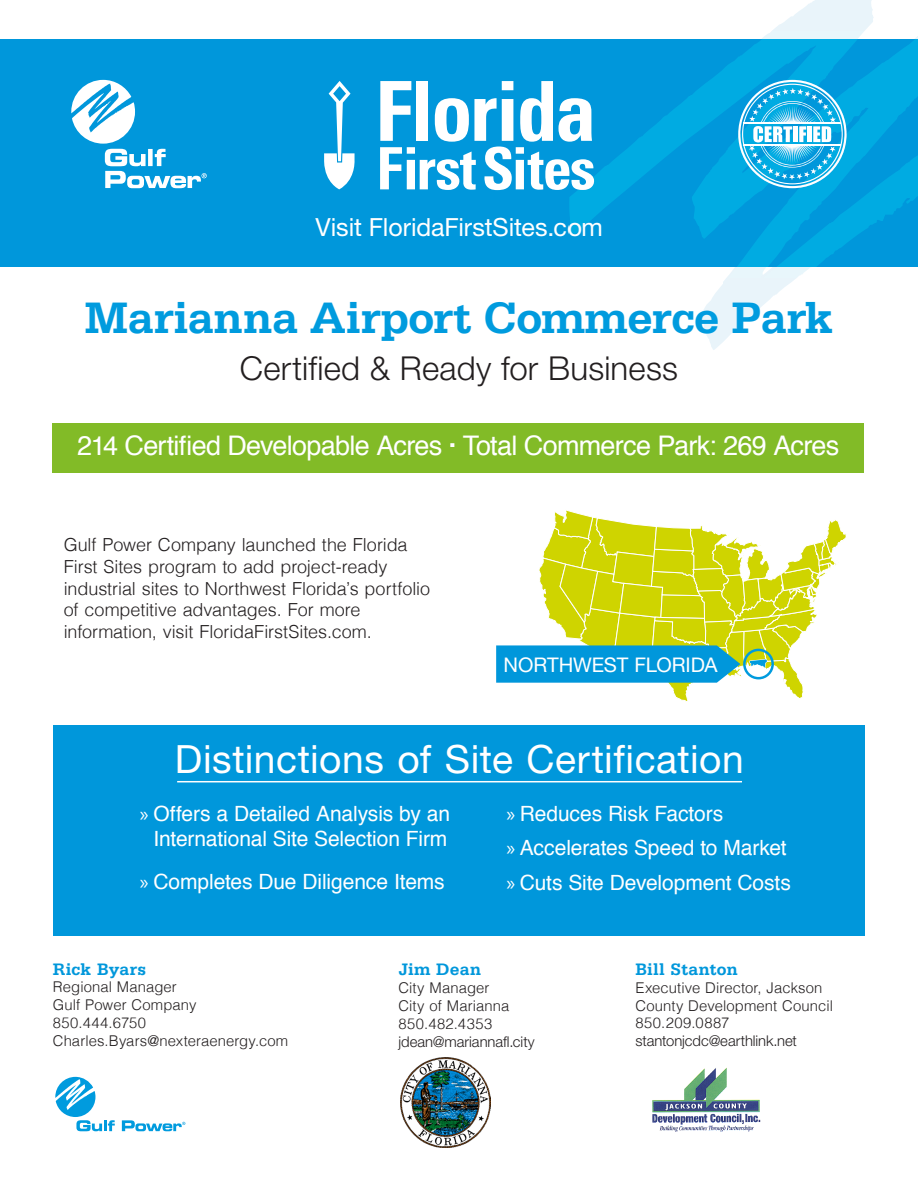
<style>
.page{position:relative;width:918px;height:1188px;background:#fff}
.page>*{position:absolute;margin:0;border:0;box-sizing:border-box;transform-origin:0 0}
.t1{font:700 46.5px "Serifa";letter-spacing:-.015em;color:#009bde}
.t2{font:39px "Helvetica Neue";letter-spacing:.015em;color:#fff}
.t3{font:300 33px "Helvetica Neue";letter-spacing:.005em;color:#231f20}
.t4{font:27px "Helvetica";letter-spacing:-.025em;color:#fff}
.t5{font:25.05px "Helvetica Neue";letter-spacing:-.005em;color:#fff}
.t6{font:21px/25.2px "Helvetica";letter-spacing:-.005em;color:#fff;text-align:center}
.t7{font:20.25px "Helvetica Neue";letter-spacing:-.01em;color:#fff}
.t8{font:300 18px/21.8px "Helvetica";color:#231f20}
.t9{font:700 17.55px "Serifa";letter-spacing:.005em;color:#0097db}
.t10{font:300 14.85px/17.9px "Helvetica";letter-spacing:.005em;color:#231f20}
.t11{font:300 14.85px "Helvetica Neue";letter-spacing:-.005em;color:#231f20}
.t12{font:300 14.85px "Helvetica";letter-spacing:.03em;color:#231f20}
.t13{font:300 14.85px "Helvetica";letter-spacing:.025em;color:#231f20}
.s1{font-family:"Myriad Pro"}
</style>
<div class="page">
<div style="left:52px;top:423px;width:812px;height:49px;background:#82bb27"></div>
<svg style="left:496px;top:510px;width:350px;height:191px"></svg>
<svg style="left:700px;top:0;width:218px;height:350px"></svg>
<div style="left:0;top:39px;width:918px;height:228px;background:#0097db"></div>
<img style="left:652px;top:1067px;width:109px;height:65px">
<svg style="left:71px;top:80px;width:136px;height:108px"></svg>
<svg style="left:324px;top:81px;width:31px;height:108px"></svg>
<svg style="left:380px;top:81px;width:189px;height:109px"></svg>
<svg style="left:569px;top:31px;width:284px;height:208px"></svg>
<svg style="left:55px;top:1077px;width:60px;height:54px"></svg>
<svg style="left:122px;top:1120px;width:63px;height:11px"></svg>
<img style="left:401px;top:1057px;width:90px;height:90px">
<div style="left:54px;top:725px;width:811px;height:211px;background:#0097db"></div>
<hr style="left:177px;top:781px;width:565px;height:1px;background:#fff">
<p class="t5" style="left:316px;top:212px;width:289px">Visit FloridaFirstSites.com</p>
<p class="t1" style="left:85px;top:291px;width:750px">Marianna Airport Commerce Park</p>
<p class="t3" style="left:240px;top:348px;width:440px">Certified &amp; Ready for Business</p>
<p class="t4" style="left:77px;top:425px;width:764px">214 Certified Developable Acres <sup>.</sup> Total Commerce Park: 269 Acres</p>
<p class="t8" style="left:64px;top:533px;width:368px">Gulf Power Company launched the Florida First Sites program to add project-ready industrial sites to Northwest Florida’s portfolio of competitive advantages. For more information, visit FloridaFirstSites.com.</p>
<p class="t7" style="left:503px;top:652px;width:216px">NORTHWEST FLORIDA</p>
<p class="t2" style="left:175px;top:736px;width:570px">Distinctions of Site Certification</p>
<p class="t6" style="left:140px;top:802px;width:312px"><span class="s1">»</span> Offers a Detailed Analysis by an<br>International Site Selection Firm</p>
<p class="t6" style="left:140px;top:870px;width:306px"><span class="s1">»</span> Completes Due Diligence Items</p>
<p class="t6" style="left:506px;top:802px;width:218px"><span class="s1">»</span> Reduces Risk Factors</p>
<p class="t6" style="left:506px;top:836px;width:282px"><span class="s1">»</span> Accelerates Speed to Market</p>
<p class="t6" style="left:506px;top:870px;width:286px"><span class="s1">»</span> Cuts Site Development Costs</p>
<p class="t9" style="left:53px;top:958px;width:95px">Rick Byars</p>
<p class="t10" style="left:53px;top:977px;width:145px">Regional Manager<br>Gulf Power Company</p>
<p class="t13" style="left:53px;top:1010px;width:95px">850.444.6750</p>
<p class="t10" style="left:53px;top:1031px;width:237px">Charles.Byars@nexteraenergy.com</p>
<p class="t9" style="left:399px;top:959px;width:84px">Jim Dean</p>
<p class="t10" style="left:399px;top:978px;width:112px">City Manager<br>City of Marianna<br>850.482.4353</p>
<p class="t11" style="left:399px;top:1032px;width:138px">jdean@mariannafl.city</p>
<p class="t9" style="left:635px;top:959px;width:104px">Bill Stanton</p>
<p class="t10" style="left:635px;top:977px;width:199px">Executive Director, Jackson<br>County Development Council</p>
<p class="t12" style="left:635px;top:1010px;width:96px">850.209.0887</p>
<p class="t11" style="left:635px;top:1032px;width:163px">stantonjcdc@earthlink.net</p>
</div>
